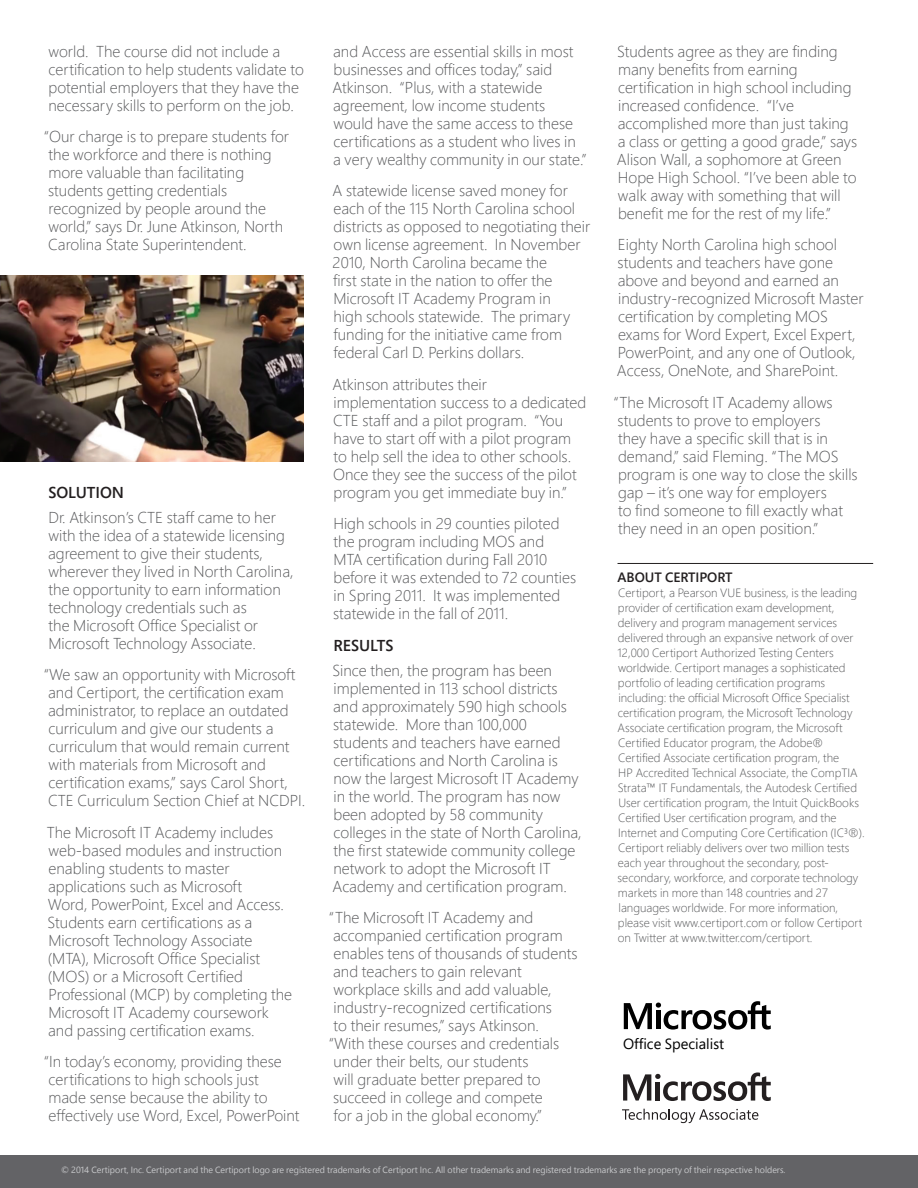
<style>
.page{position:relative;width:918px;height:1188px;background:#fff}
.page>*{position:absolute;margin:0;border:0;box-sizing:border-box;transform-origin:0 0}
.Table_Body{font:300 15.75px/18px "Segoe Pro";color:#57585a}
.Semibold_Text_Head{font:600 15.75px "Segoe Pro";color:#231f20}
.Table_Body-2{font:600 15.75px "Segoe Pro";color:#231f20}
.t1{font:14.7px "Segoe Pro";color:#000}
.Semibold_Text_Head-2{font:600 13.5px "Segoe Pro";color:#231f20}
.Table_Body-3{font:300 12px/15px "Segoe Pro";color:#57585a}
.t2{font:9px "Segoe Pro Display";color:#c7c8ca}
</style>
<div class="page">
<div style="left:0;top:1156px;width:918px;height:32px;background:#636366"></div>
<svg style="left:624px;top:1001px;width:147px;height:29px"></svg>
<hr style="left:618px;top:563px;width:255px;height:1px;background:#231f20">
<img style="left:0;top:275px;width:304px;height:186px">
<svg style="left:623px;top:1072px;width:148px;height:29px"></svg>
<svg style="left:622px;top:1109px;width:136px;height:14px"></svg>
<p class="Table_Body" style="left:48px;top:42px;width:257px">world. The course did not include a certification to help students validate to potential employers that they have the necessary skills to perform on the job.</p>
<p class="Table_Body" style="left:44px;top:127px;width:247px">“Our charge is to prepare students for the workforce and there is nothing more valuable than facilitating students getting credentials recognized by people around the world,” says Dr. June Atkinson, North Carolina State Superintendent.</p>
<p class="Semibold_Text_Head" style="left:48px;top:481px;width:77px">SOLUTION</p>
<p class="Table_Body" style="left:48px;top:508px;width:247px">Dr. Atkinson’s CTE staff came to her with the idea of a statewide licensing agreement to give their students, wherever they lived in North Carolina, the opportunity to earn information technology credentials such as<br>the Microsoft Office Specialist or Microsoft Technology Associate.</p>
<p class="Table_Body" style="left:44px;top:665px;width:263px">“We saw an opportunity with Microsoft and Certiport, the certification exam administrator, to replace an outdated curriculum and give our students a curriculum that would remain current with materials from Microsoft and certification exams,” says Carol Short, CTE Curriculum Section Chief at NCDPI.</p>
<p class="Table_Body" style="left:47px;top:823px;width:247px">The Microsoft IT Academy includes web-based modules and instruction enabling students to master applications such as Microsoft<br>Word, PowerPoint, Excel and Access.<br>Students earn certifications as a Microsoft Technology Associate (MTA), Microsoft Office Specialist (MOS) or a Microsoft Certified Professional (MCP) by completing the Microsoft IT Academy coursework and passing certification exams.</p>
<p class="Table_Body" style="left:44px;top:1052px;width:257px">“In today’s economy, providing these certifications to high schools just<br>made sense because the ability to effectively use Word, Excel, PowerPoint</p>
<p class="Table_Body" style="left:332px;top:42px;width:256px">and Access are essential skills in most businesses and offices today,” said Atkinson. “Plus, with a statewide agreement, low income students would have the same access to these certifications as a student who lives in<br>a very wealthy community in our state.”</p>
<p class="Table_Body" style="left:332px;top:181px;width:259px">A statewide license saved money for each of the 115 North Carolina school districts as opposed to negotiating their own license agreement. In November 2010, North Carolina became the<br>first state in the nation to offer the Microsoft IT Academy Program in<br>high schools statewide. The primary funding for the initiative came from federal Carl D. Perkins dollars.</p>
<p class="Table_Body" style="left:332px;top:375px;width:256px">Atkinson attributes their implementation success to a dedicated CTE staff and a pilot program. “You have to start off with a pilot program to help sell the idea to other schools.<br>Once they see the success of the pilot program you get immediate buy in.”</p>
<p class="Table_Body" style="left:333px;top:514px;width:245px">High schools in 29 counties piloted the program including MOS and MTA certification during Fall 2010 before it was extended to 72 counties in Spring 2011. It was implemented statewide in the fall of 2011.</p>
<p class="Table_Body-2" style="left:333px;top:634px;width:62px">RESULTS</p>
<p class="Table_Body" style="left:332px;top:661px;width:251px">Since then, the program has been implemented in 113 school districts and approximately 590 high schools statewide. More than 100,000 students and teachers have earned certifications and North Carolina is now the largest Microsoft IT Academy in the world. The program has now been adopted by 58 community colleges in the state of North Carolina, the first statewide community college network to adopt the Microsoft IT Academy and certification program.</p>
<p class="Table_Body" style="left:329px;top:908px;width:206px">“The Microsoft IT Academy and</p>
<p class="Table_Body" style="left:333px;top:926px;width:231px">accompanied certification program</p>
<p class="Table_Body" style="left:334px;top:944px;width:246px">enables tens of thousands of students</p>
<p class="Table_Body" style="left:333px;top:962px;width:190px">and teachers to gain relevant</p>
<p class="Table_Body" style="left:333px;top:980px;width:220px">workplace skills and add valuable,</p>
<p class="Table_Body" style="left:334px;top:998px;width:220px">industry-recognized certifications</p>
<p class="Table_Body" style="left:334px;top:1016px;width:207px">to their resumes,” says Atkinson.</p>
<p class="Table_Body" style="left:329px;top:1034px;width:232px">“With these courses and credentials</p>
<p class="Table_Body" style="left:334px;top:1052px;width:196px">under their belts, our students</p>
<p class="Table_Body" style="left:333px;top:1070px;width:209px">will graduate better prepared to</p>
<p class="Table_Body" style="left:333px;top:1088px;width:211px">succeed in college and compete</p>
<p class="Table_Body" style="left:333px;top:1106px;width:210px">for a job in the global economy.”</p>
<p class="Table_Body" style="left:617px;top:42px;width:242px">Students agree as they are finding many benefits from earning certification in high school including increased confidence. “I’ve accomplished more than just taking a class or getting a good grade,” says Alison Wall, a sophomore at Green Hope High School. “I’ve been able to walk away with something that will benefit me for the rest of my life.”</p>
<p class="Table_Body" style="left:617px;top:235px;width:248px">Eighty North Carolina high school students and teachers have gone above and beyond and earned an industry-recognized Microsoft Master certification by completing MOS exams for Word Expert, Excel Expert, PowerPoint, and any one of Outlook, Access, OneNote, and SharePoint.</p>
<p class="Table_Body" style="left:613px;top:393px;width:246px">“The Microsoft IT Academy allows students to prove to employers<br>they have a specific skill that is in demand,” said Fleming. “The MOS program is one way to close the skills gap – it’s one way for employers<br>to find someone to fill exactly what they need in an open position.”</p>
<p class="Semibold_Text_Head-2" style="left:618px;top:568px;width:116px">ABOUT CERTIPORT</p>
<p class="Table_Body-3" style="left:618px;top:585px;width:249px">Certiport, a Pearson VUE business, is the leading provider of certification exam development, delivery and program management services delivered through an expansive network of over 12,000 Certiport Authorized Testing Centers worldwide. Certiport manages a sophisticated portfolio of leading certification programs including: the official Microsoft Office Specialist certification program, the Microsoft Technology Associate certification program, the Microsoft Certified Educator program, the Adobe® Certified Associate certification program, the<br>HP Accredited Technical Associate, the CompTIA Strata™ IT Fundamentals, the Autodesk Certified User certification program, the Intuit QuickBooks Certified User certification program, and the Internet and Computing Core Certification (IC³®).<br>Certiport reliably delivers over two million tests each year throughout the secondary, post&shy;secondary, workforce, and corporate technology markets in more than 148 countries and 27 languages worldwide. For more information, please visit www.certiport.com or follow Certiport on Twitter at www.twitter.com/certiport.</p>
<p class="t1" style="left:623px;top:1033px;width:103px">Office Specialist</p>
<p class="t2" style="left:61px;top:1164px;width:726px">© 2014 Certiport, Inc. Certiport and the Certiport logo are registered trademarks of Certiport Inc. All other trademarks and registered trademarks are the property of their respective holders.</p>
</div>
